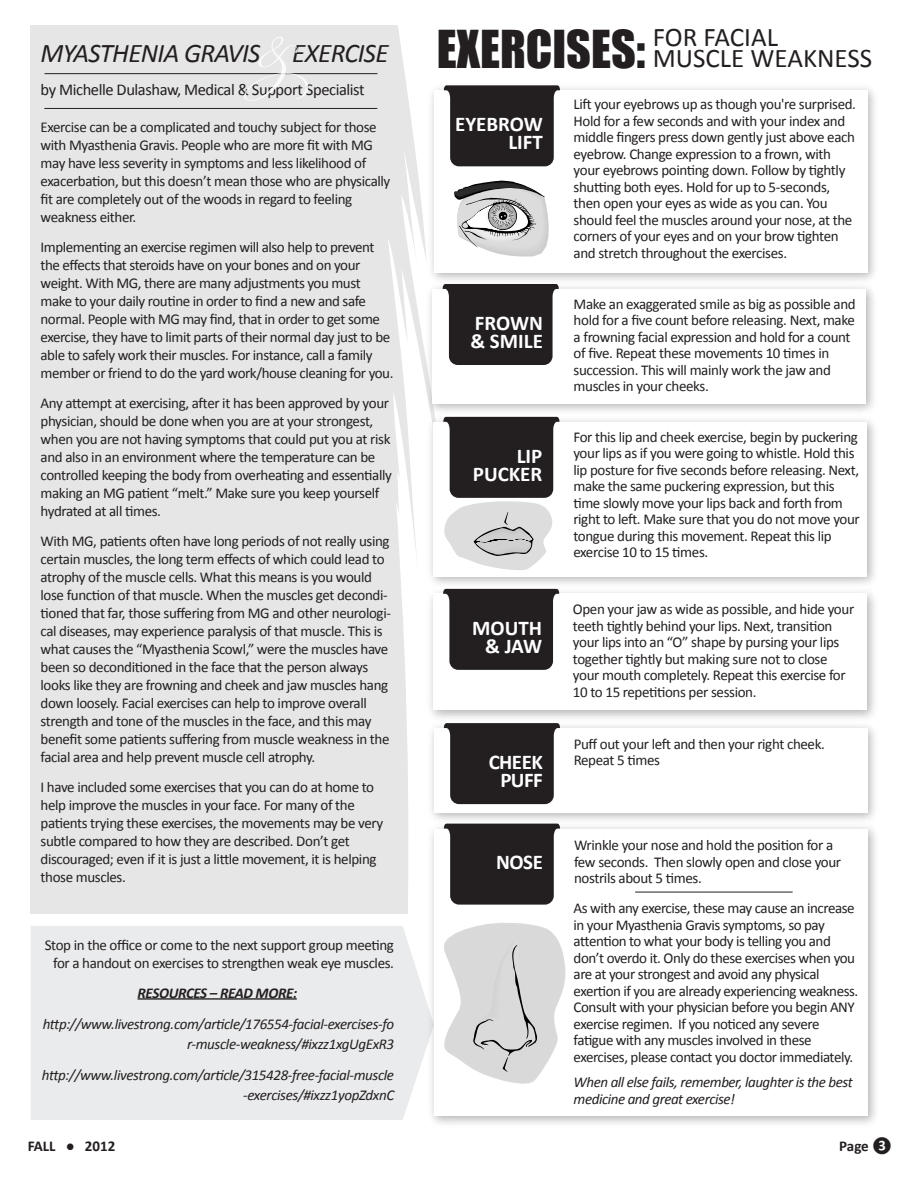
<style>
.page{position:relative;width:918px;height:1188px;background:#fff}
.page>*{position:absolute;margin:0;border:0;box-sizing:border-box;transform-origin:0 0}
.t1{font:75px "Bickham Script Pro";color:#fff}
.t2{font:48px "Impact";color:#231f20}
.t3{font:italic 27px "Calibri";letter-spacing:-.025em;color:#231f20}
.t4{font:27px/21px "Calibri";color:#231f20}
.t5{font:700 21px/18px "Calibri";color:#fff;text-align:right}
.t6{font:16.5px "Calibri";letter-spacing:-.025em;color:#231f20}
.t7{font:15px/16.5px "Calibri";letter-spacing:-.025em;color:#231f20}
.t8{font:italic 15px/19.5px "Calibri";letter-spacing:-.025em;color:#231f20;text-align:right}
.t9{font:italic 700 15px "Calibri";letter-spacing:-.025em;color:#231f20}
.t10{font:700 15px "Calibri";color:#231f20}
</style>
<div class="page">
<div style="left:30px;top:25px;width:411px;height:889px;background:#e6e6e6"></div>
<svg style="left:388px;top:25px;width:53px;height:889px;fill:#fdfdfd"></svg>
<div style="left:31px;top:926px;width:393px;height:194px;background:#eaebec"></div>
<hr style="left:138px;top:998px;width:72px;height:2px;background:#231f20">
<svg style="left:210px;top:998px;width:7px;height:2px"></svg>
<hr style="left:217px;top:998px;width:80px;height:2px;background:#231f20">
<img style="left:422px;top:278px;width:452px;height:140px">
<div style="left:432px;top:289px;width:434px;height:114px;background:#fff"></div>
<svg style="left:443px;top:288px;width:116px;height:77px"></svg>
<img style="left:422px;top:583px;width:453px;height:142px">
<div style="left:433px;top:594px;width:434px;height:116px;background:#fff"></div>
<svg style="left:443px;top:592px;width:116px;height:78px"></svg>
<img style="left:423px;top:80px;width:452px;height:208px">
<div style="left:434px;top:90px;width:434px;height:183px;background:#fff"></div>
<svg style="left:444px;top:85px;width:116px;height:81px"></svg>
<svg style="left:454px;top:181px;width:95px;height:76px"></svg>
<img style="left:423px;top:411px;width:452px;height:181px">
<div style="left:433px;top:422px;width:434px;height:155px;background:#fff"></div>
<svg style="left:442px;top:417px;width:117px;height:153px"></svg>
<img style="left:424px;top:827px;width:452px;height:297px">
<div style="left:434px;top:829px;width:434px;height:287px;background:#fff"></div>
<svg style="left:444px;top:827px;width:116px;height:78px"></svg>
<svg style="left:444px;top:923px;width:122px;height:161px"></svg>
<hr style="left:635px;top:892px;width:158px;height:1px;background:#231f20">
<hr style="left:44px;top:108px;width:333px;height:1px;background:#231f20">
<hr style="left:45px;top:73px;width:333px;height:1px;background:#231f20">
<img style="left:423px;top:717px;width:452px;height:110px">
<div style="left:434px;top:728px;width:434px;height:84px;background:#fff"></div>
<svg style="left:444px;top:723px;width:116px;height:81px"></svg>
<h3 class="t4" style="left:653px;top:27px;width:221px">FOR FACIAL<br>MUSCLE WEAKNESS</h3>
<h1 class="t1" style="left:256px;top:-5px;width:43px">&amp;</h1>
<h2 class="t2" style="left:437px;top:12px;width:210px">EXERCISES:</h2>
<h3 class="t3" style="left:41px;top:34px;width:350px">MYASTHENIA GRAVIS EXERCISE</h3>
<p class="t6" style="left:41px;top:79px;width:326px">by Michelle Dulashaw, Medical &amp; Support Specialist</p>
<p class="t7" style="left:41px;top:118px;width:351px;line-height:18px">Exercise can be a complicated and touchy subject for those with Myasthenia Gravis. People who are more fit with MG may have less severity in symptoms and less likelihood of exacerbation, but this doesn’t mean those who are physically fit are completely out of the woods in regard to feeling weakness either.</p>
<p class="t7" style="left:41px;top:238px;width:354px;line-height:18px">Implementing an exercise regimen will also help to prevent the effects that steroids have on your bones and on your weight. With MG, there are many adjustments you must make to your daily routine in order to find a new and safe normal. People with MG may find, that in order to get some exercise, they have to limit parts of their normal day just to be able to safely work their muscles. For instance, call a family member or friend to do the yard work/house cleaning for you.</p>
<p class="t7" style="left:41px;top:394px;width:353px;line-height:18px">Any attempt at exercising, after it has been approved by your physician, should be done when you are at your strongest, when you are not having symptoms that could put you at risk and also in an environment where the temperature can be controlled keeping the body from overheating and essentially making an MG patient “melt.” Make sure you keep yourself hydrated at all times.</p>
<p class="t7" style="left:41px;top:532px;width:352px;line-height:18px">With MG, patients often have long periods of not really using certain muscles, the long term effects of which could lead to atrophy of the muscle cells. What this means is you would lose function of that muscle. When the muscles get decondi&shy;tioned that far, those suffering from MG and other neurologi&shy;cal diseases, may experience paralysis of that muscle. This is what causes the “Myasthenia Scowl,” were the muscles have been so deconditioned in the face that the person always looks like they are frowning and cheek and jaw muscles hang down loosely. Facial exercises can help to improve overall strength and tone of the muscles in the face, and this may benefit some patients suffering from muscle weakness in the facial area and help prevent muscle cell atrophy.</p>
<p class="t7" style="left:41px;top:778px;width:344px;line-height:18px">I have included some exercises that you can do at home to help improve the muscles in your face. For many of the patients trying these exercises, the movements may be very subtle compared to how they are described. Don’t get discouraged; even if it is just a little movement, it is helping those muscles.</p>
<p class="t7" style="left:574px;top:96px;width:284px">Lift your eyebrows up as though you're surprised.<br>Hold for a few seconds and with your index and middle fingers press down gently just above each eyebrow. Change expression to a frown, with your eyebrows pointing down. Follow by tightly shutting both eyes. Hold for up to 5-seconds, then open your eyes as wide as you can. You should feel the muscles around your nose, at the corners of your eyes and on your brow tighten and stretch throughout the exercises.</p>
<h3 class="t5" style="left:455px;top:115px;width:89px">EYEBROW<br>LIFT</h3>
<p class="t7" style="left:574px;top:295px;width:284px">Make an exaggerated smile as big as possible and hold for a five count before releasing. Next, make a frowning facial expression and hold for a count of five. Repeat these movements 10 times in succession. This will mainly work the jaw and muscles in your cheeks.</p>
<h3 class="t5" style="left:470px;top:314px;width:74px;text-align:left">FROWN &amp; SMILE</h3>
<p class="t7" style="left:573px;top:429px;width:288px">For this lip and cheek exercise, begin by puckering your lips as if you were going to whistle. Hold this lip posture for five seconds before releasing. Next, make the same puckering expression, but this time slowly move your lips back and forth from right to left. Make sure that you do not move your tongue during this movement. Repeat this lip exercise 10 to 15 times.</p>
<h3 class="t5" style="left:473px;top:447px;width:71px">LIP<br>PUCKER</h3>
<p class="t7" style="left:573px;top:601px;width:283px">Open your jaw as wide as possible, and hide your teeth tightly behind your lips. Next, transition your lips into an “O” shape by pursing your lips together tightly but making sure not to close your mouth completely. Repeat this exercise for 10 to 15 repetitions per session.</p>
<h3 class="t5" style="left:472px;top:619px;width:71px">MOUTH &amp; JAW</h3>
<p class="t7" style="left:574px;top:736px;width:253px">Puff out your left and then your right cheek.</p>
<h3 class="t5" style="left:489px;top:753px;width:56px">CHEEK</h3>
<p class="t7" style="left:574px;top:752px;width:88px">Repeat 5 times</p>
<h3 class="t5" style="left:500px;top:771px;width:44px">PUFF</h3>
<p class="t7" style="left:574px;top:837px;width:269px">Wrinkle your nose and hold the position for a few seconds. Then slowly open and close your nostrils about 5 times.</p>
<h3 class="t5" style="left:496px;top:853px;width:48px">NOSE</h3>
<p class="t7" style="left:45px;top:936px;width:351px;line-height:18px;text-align:center">Stop in the office or come to the next support group meeting for a handout on exercises to strengthen weak eye muscles.</p>
<p class="t9" style="left:138px;top:983px;width:161px">RESOURCES – READ MORE:</p>
<p class="t8" style="left:43px;top:1014px;width:353px">http://www.livestrong.com/article/176554-facial-exercises-fo r-muscle-weakness/#ixzz1xgUgExR3</p>
<p class="t8" style="left:42px;top:1065px;width:354px">http://www.livestrong.com/article/315428-free-facial-muscle -exercises/#ixzz1yopZdxnC</p>
<p class="t7" style="left:574px;top:900px;width:286px">As with any exercise, these may cause an increase in your Myasthenia Gravis symptoms, so pay attention to what your body is telling you and don’t overdo it. Only do these exercises when you are at your strongest and avoid any physical exertion if you are already experiencing weakness.<br>Consult with your physician before you begin ANY exercise regimen. If you noticed any severe fatigue with any muscles involved in these exercises, please contact you doctor immediately.</p>
<p class="t8" style="left:574px;top:1073px;width:281px;line-height:16.5px;text-align:left">When all else fails, remember, laughter is the best medicine and great exercise!</p>
<p class="t10" style="left:28px;top:1137px;width:89px">FALL ● 2012</p>
<p class="t10" style="left:839px;top:1137px;width:54px">Page ❸</p>
</div>
